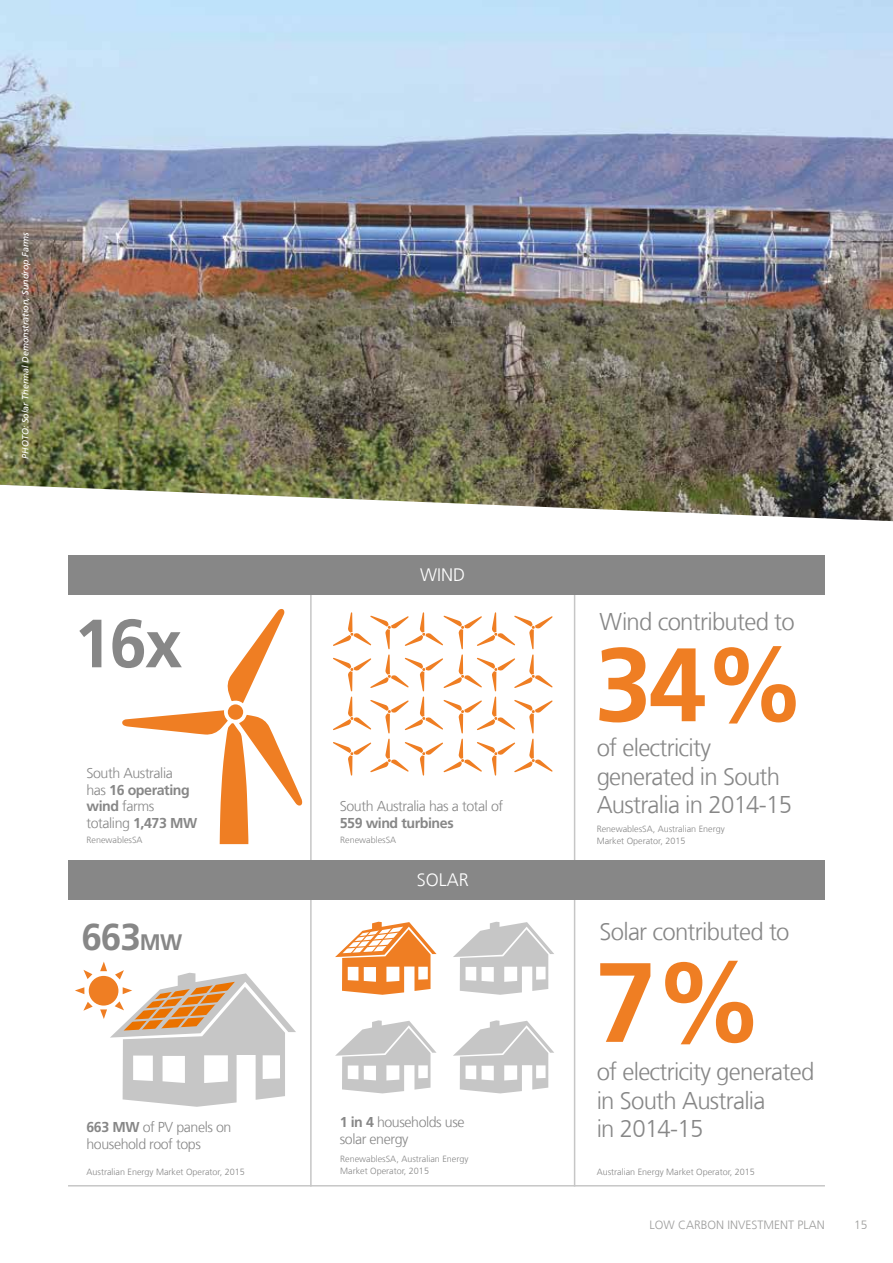
<style>
.page{position:relative;width:893px;height:1263px;background:#fff}
.page>*{position:absolute;margin:0;border:0;box-sizing:border-box;transform-origin:0 0}
.t1{font:700 112.65px "Frutiger LT Com";color:#ef7e23}
.t2{font:700 104.25px "Frutiger LT Com";color:#ef7e23}
.t3{font:700 68.1px "Frutiger LT Com";color:#878787}
.t4{font:700 37.5px "Frutiger LT Com";color:#878787}
.t5{font:300 24.15px/28.2px "Frutiger LT Com";letter-spacing:-.03em;color:#878787}
.t6{font:300 18px "Frutiger LT Com";color:#fff}
.t7{font:300 14.4px/16.8px "Frutiger LT Com";letter-spacing:-.03em;color:#878787}
.t8{font:700 14.4px "Frutiger LT Com";letter-spacing:-.03em;color:#878787}
.t9{font:300 12px "Frutiger LT Com";color:#9d9d9c}
.t10{font:300 9px/12px "Frutiger LT Com";color:#878787}
.t11{font:italic 9px "Frutiger LT Com";color:#fff}
.s1{font-weight:700}
.s2{font-size:22.5px}
</style>
<div class="page">
<img style="left:0;top:0;width:893px;height:521px">
<div style="left:89px;top:976px;width:29px;height:29px;background:#ef7e23;border-radius:50%"></div>
<svg style="left:75px;top:987px;width:9px;height:7px"></svg>
<svg style="left:83px;top:970px;width:9px;height:9px"></svg>
<svg style="left:83px;top:1002px;width:10px;height:9px"></svg>
<hr style="left:68px;top:1185px;width:757px;height:1px;background:#c6c6c6">
<hr style="left:574px;top:588px;width:1px;height:274px;background:#c6c6c6">
<hr style="left:574px;top:895px;width:1px;height:291px;background:#c6c6c6">
<hr style="left:310px;top:588px;width:2px;height:274px;background:#c6c6c6">
<hr style="left:310px;top:895px;width:2px;height:291px;background:#c6c6c6">
<div style="left:68px;top:555px;width:757px;height:39px;background:#878787"></div>
<div style="left:68px;top:860px;width:757px;height:39px;background:#878787"></div>
<svg style="left:100px;top:961px;width:196px;height:146px"></svg>
<svg style="left:335px;top:922px;width:102px;height:73px"></svg>
<svg style="left:453px;top:922px;width:101px;height:73px"></svg>
<svg style="left:453px;top:1020px;width:101px;height:73px"></svg>
<svg style="left:335px;top:1020px;width:102px;height:73px"></svg>
<svg style="left:333px;top:612px;width:220px;height:121px"></svg>
<svg style="left:333px;top:739px;width:220px;height:37px"></svg>
<svg style="left:122px;top:609px;width:180px;height:235px"></svg>
<p class="t11" style="left:20px;top:459px;width:228px;rotate:-90deg">PHOTO: Solar Thermal Demonstration, Sundrop Farms</p>
<h3 class="t3" style="left:74px;top:604px;width:110px">16x</h3>
<h3 class="t7" style="left:87px;top:765px;width:112px">South Australia<br>has <span class="s1">16 operating wind</span> farms totaling <span class="s1">1,473 MW</span></h3>
<p class="t10" style="left:87px;top:834px;width:58px">RenewablesSA</p>
<h3 class="t4" style="left:81px;top:915px;width:103px">663<span class="s2">MW</span></h3>
<h3 class="t7" style="left:87px;top:1119px;width:146px"><span class="s1">663 MW</span> of PV panels on household roof tops</h3>
<p class="t10" style="left:87px;top:1166px;width:160px">Australian Energy Market Operator, 2015</p>
<h3 class="t6" style="left:420px;top:564px;width:46px">WIND</h3>
<h3 class="t7" style="left:340px;top:798px;width:165px">South Australia has a total of</h3>
<h3 class="t8" style="left:340px;top:815px;width:115px">559 wind turbines</h3>
<p class="t10" style="left:340px;top:834px;width:58px">RenewablesSA</p>
<h3 class="t6" style="left:417px;top:870px;width:54px">SOLAR</h3>
<h3 class="t7" style="left:340px;top:1113px;width:126px"><span class="s1">1 in 4</span> households use solar energy</h3>
<p class="t10" style="left:340px;top:1153px;width:130px">RenewablesSA, Australian Energy<br>Market Operator, 2015</p>
<h3 class="t5" style="left:600px;top:607px;width:197px">Wind contributed to</h3>
<h2 class="t2" style="left:595px;top:624px;width:213px">34%</h2>
<h3 class="t5" style="left:597px;top:734px;width:197px">of electricity generated in South<br>Australia in 2014-15</h3>
<p class="t10" style="left:597px;top:823px;width:130px">RenewablesSA, Australian Energy<br>Market Operator, 2015</p>
<h3 class="t5" style="left:600px;top:917px;width:192px">Solar contributed to</h3>
<h1 class="t1" style="left:595px;top:937px;width:172px">7%</h1>
<h3 class="t5" style="left:597px;top:1058px;width:219px">of electricity generated in South Australia<br>in 2014-15</h3>
<p class="t10" style="left:597px;top:1166px;width:160px">Australian Energy Market Operator, 2015</p>
<h3 class="t9" style="left:650px;top:1218px;width:177px">LOW CARBON INVESTMENT PLAN</h3>
<h3 class="t9" style="left:854px;top:1218px;width:15px">15</h3>
</div>
